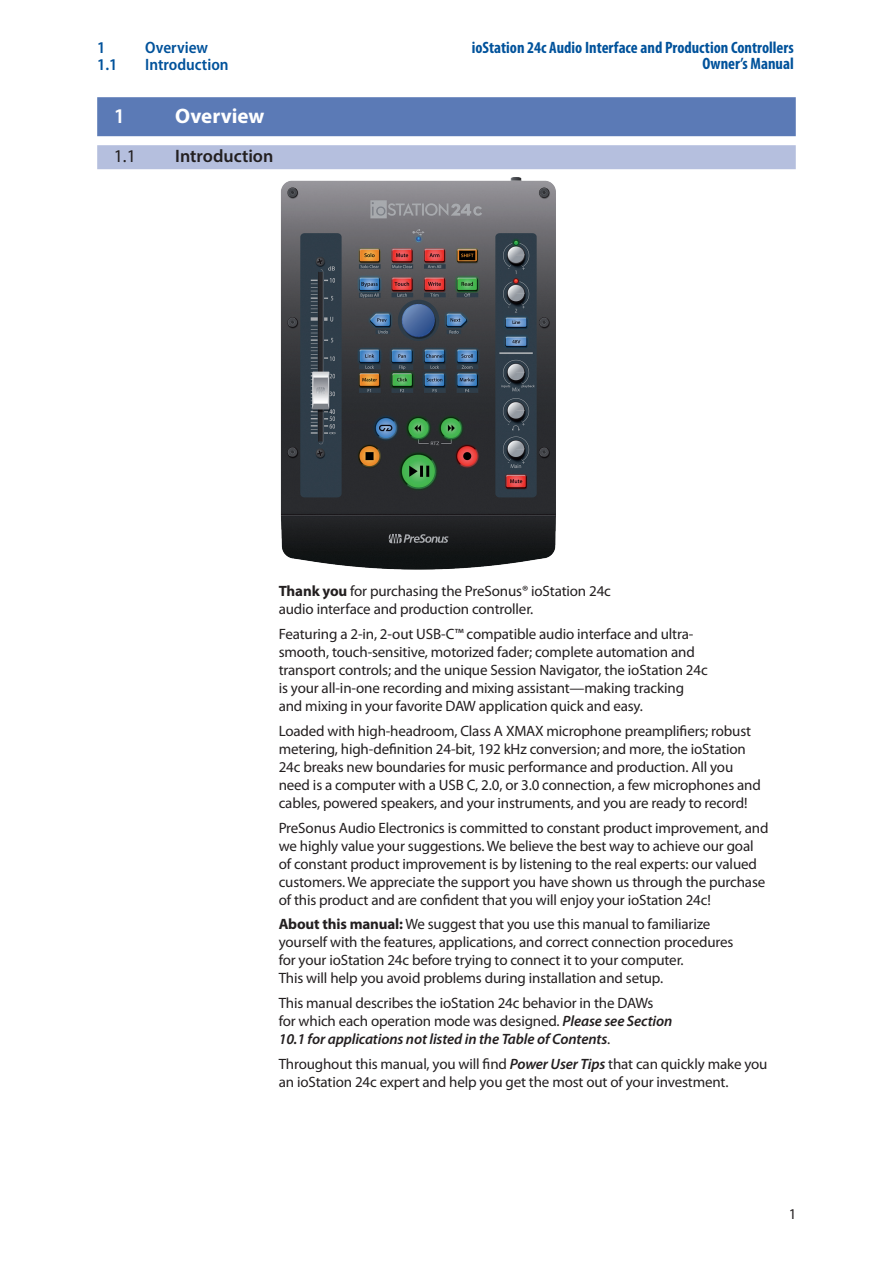
<style>
.page{position:relative;width:893px;height:1263px;background:#fff}
.page>*{position:absolute;margin:0;border:0;box-sizing:border-box;transform-origin:0 0}
.t1{font:700 21px "Myriad Pro";color:#fff}
.t2{font:600 21px "Myriad Pro";color:#fff}
.t3{font:600 18px "Myriad Pro";color:#231f20}
.t4{font:18px "Myriad Pro";color:#231f20}
.t5{font:700 condensed 16.5px/16.5px "Myriad Pro";color:#01529b;text-align:right}
.t6{font:600 semi-condensed 16.5px "Myriad Pro";color:#01529b}
.t7{font:15px/18px "Myriad Pro";letter-spacing:-.01em;color:#231f20}
.s1{font-weight:700}
.s2{font-weight:600;font-style:italic}
</style>
<div class="page">
<div style="left:97px;top:97px;width:699px;height:39px;background:#5b7ab6"></div>
<div style="left:97px;top:145px;width:699px;height:24px;background:#b5bfde"></div>
<img style="left:280px;top:177px;width:276px;height:393px">
<p class="t6" style="left:97px;top:38px;width:10px">1</p>
<p class="t6" style="left:145px;top:38px;width:64px">Overview</p>
<p class="t6" style="left:97px;top:54px;width:22px">1.1</p>
<p class="t6" style="left:145px;top:54px;width:85px">Introduction</p>
<h1 class="t2" style="left:114px;top:102px;width:13px">1</h1>
<h1 class="t1" style="left:175px;top:104px;width:91px">Overview</h1>
<p class="t4" style="left:114px;top:147px;width:24px">1.1</p>
<p class="t3" style="left:175px;top:145px;width:100px">Introduction</p>
<p class="t5" style="left:472px;top:39px;width:323px">ioStation 24c Audio Interface and Production Controllers<br>Owner’s Manual</p>
<p class="t7" style="left:279px;top:583px;width:334px"><span class="s1">Thank you</span> for purchasing the PreSonus® ioStation 24c audio interface and production controller.</p>
<p class="t7" style="left:279px;top:625px;width:430px">Featuring a 2-in, 2-out USB-C™ compatible audio interface and ultra&shy;smooth, touch-sensitive, motorized fader; complete automation and transport controls; and the unique Session Navigator, the ioStation 24c is your all-in-one recording and mixing assistant—making tracking and mixing in your favorite DAW application quick and easy.</p>
<p class="t7" style="left:279px;top:722px;width:484px">Loaded with high-headroom, Class A XMAX microphone preamplifiers; robust metering, high-definition 24-bit, 192 kHz conversion; and more, the ioStation 24c breaks new boundaries for music performance and production. All you need is a computer with a USB C, 2.0, or 3.0 connection, a few microphones and cables, powered speakers, and your instruments, and you are ready to record!</p>
<p class="t7" style="left:279px;top:819px;width:491px">PreSonus Audio Electronics is committed to constant product improvement, and we highly value your suggestions. We believe the best way to achieve our goal of constant product improvement is by listening to the real experts: our valued customers. We appreciate the support you have shown us through the purchase of this product and are confident that you will enjoy your ioStation 24c!</p>
<p class="t7" style="left:279px;top:916px;width:456px"><span class="s1">About this manual:</span> We suggest that you use this manual to familiarize yourself with the features, applications, and correct connection procedures for your ioStation 24c before trying to connect it to your computer.<br>This will help you avoid problems during installation and setup.</p>
<p class="t7" style="left:279px;top:994px;width:395px">This manual describes the ioStation 24c behavior in the DAWs for which each operation mode was designed. <span class="s2">Please see Section<br>10.1 for applications not listed in the Table of Contents</span>.</p>
<p class="t7" style="left:279px;top:1055px;width:490px">Throughout this manual, you will find <span class="s2">Power User Tips</span> that can quickly make you an ioStation 24c expert and help you get the most out of your investment.</p>
<p class="t7" style="left:789px;top:1205px;width:9px">1</p>
</div>
